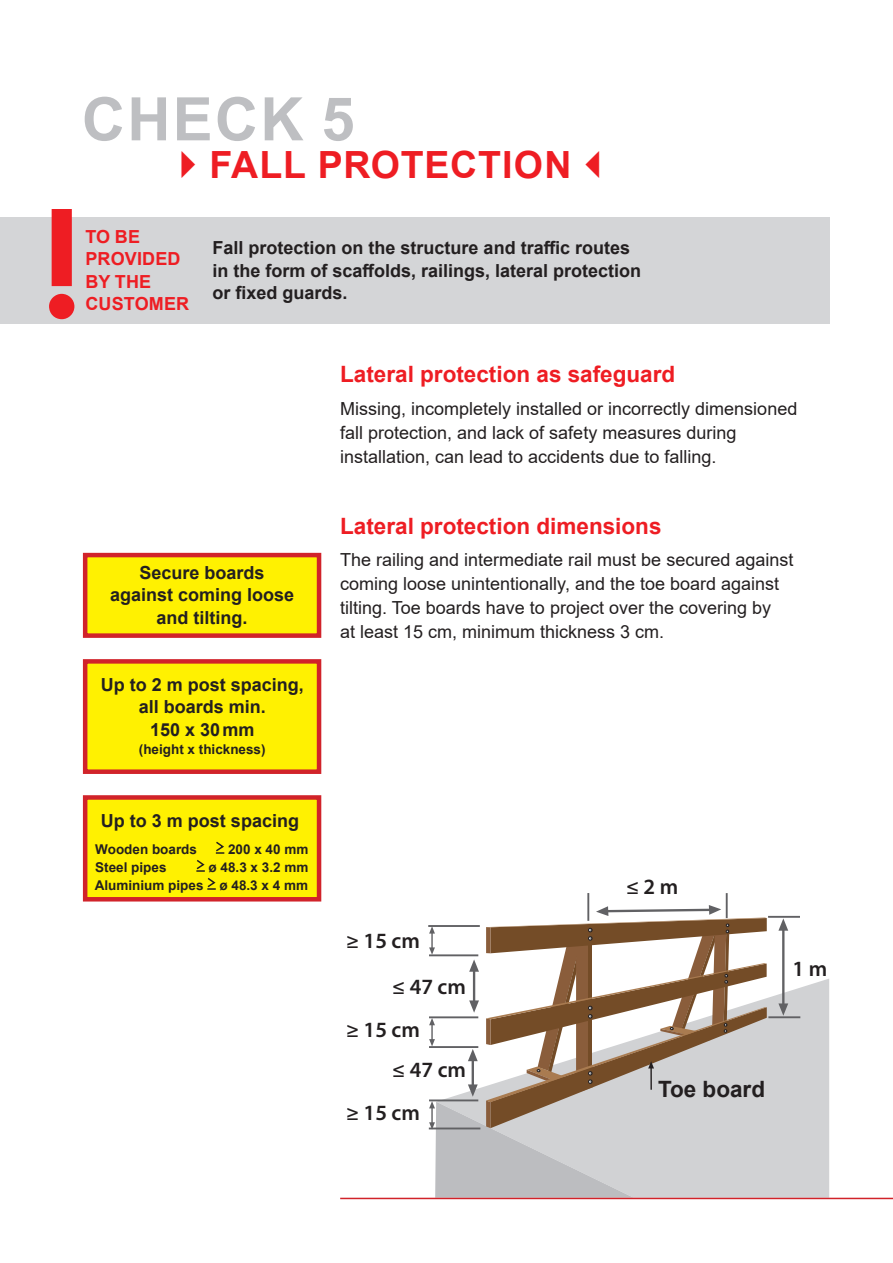
<style>
.page{position:relative;width:893px;height:1263px;background:#fff}
.page>*{position:absolute;margin:0;border:0;box-sizing:border-box;transform-origin:0 0}
.t1{font:600 143.4px "Futura ND";color:#ee1d23}
.t2{font:700 60px "Arial";letter-spacing:.035em;color:#bebfc2}
.t3{font:700 37.5px "Arial";letter-spacing:.02em;color:#ee1d23}
.t4{font:700 22.5px "Arial";color:#ee1d23}
.t5{font:700 22.5px "Arial";color:#231f20}
.t6{font:600 21.9px "Myriad Pro";color:#231f20}
.t7{font:18px/24px "Arial";color:#231f20}
.t8{font:700 18px/22.5px "Arial";color:#231f20;text-align:center}
.t9{font:700 18px/22.5px "Arial";letter-spacing:.01em;color:#ee1d23}
.t10{font:700 13.5px/18px "Arial";color:#231f20;text-align:right}
</style>
<div class="page">
<div style="left:0;top:217px;width:829px;height:106px;background:#d4d5d7"></div>
<div style="left:767px;top:978px;width:62px;height:220px;background:#d1d2d4"></div>
<svg style="left:778px;top:918px;width:10px;height:98px"></svg>
<hr style="left:428px;top:925px;width:52px;height:2px;background:#616164">
<hr style="left:768px;top:916px;width:32px;height:2px;background:#616164">
<hr style="left:768px;top:1016px;width:32px;height:2px;background:#616164">
<hr style="left:726px;top:893px;width:2px;height:25px;background:#616164">
<hr style="left:587px;top:893px;width:2px;height:28px;background:#616164">
<svg style="left:429px;top:905px;width:338px;height:293px"></svg>
<div style="left:83px;top:553px;width:238px;height:85px;background:#fff101;border:4px solid #d1232a"></div>
<div style="left:83px;top:659px;width:238px;height:115px;background:#fff101;border:4px solid #d1232a"></div>
<div style="left:83px;top:795px;width:238px;height:106px;background:#fff101;border:4px solid #d1232a"></div>
<svg style="left:196px;top:841px;width:29px;height:49px"></svg>
<hr style="left:340px;top:1198px;width:553px;height:1px;background:#d1232a">
<h2 class="t2" style="left:82px;top:77px;width:274px">CHECK 5</h2>
<h3 class="t3" style="left:210px;top:138px;width:363px">FALL PROTECTION</h3>
<h1 class="t1" style="left:41px;top:167px;width:42px">!</h1>
<p class="t9" style="left:85px;top:225px;width:97px">TO BE<br>PROVIDED<br>BY THE</p>
<p class="t9" style="left:85px;top:293px;width:105px">CUSTOMER</p>
<p class="t8" style="left:213px;top:237px;width:430px;text-align:left">Fall protection on the structure and traffic routes in the form of scaffolds, railings, lateral protection or fixed guards.</p>
<p class="t4" style="left:340px;top:358px;width:337px">Lateral protection as safeguard</p>
<p class="t7" style="left:340px;top:396px;width:459px">Missing, incompletely installed or incorrectly dimensioned fall protection, and lack of safety measures during installation, can lead to accidents due to falling.</p>
<p class="t8" style="left:110px;top:561px;width:186px">Secure boards against coming loose and tilting.</p>
<p class="t8" style="left:101px;top:673px;width:205px">Up to 2 m post spacing, all boards min.<br>150 x 30mm</p>
<p class="t10" style="left:139px;top:740px;width:128px">(height x thickness)</p>
<p class="t4" style="left:340px;top:510px;width:323px">Lateral protection dimensions</p>
<p class="t7" style="left:340px;top:548px;width:455px">The railing and intermediate rail must be secured against coming loose unintentionally, and the toe board against tilting. Toe boards have to project over the covering by<br>at least 15 cm, minimum thickness 3 cm.</p>
<p class="t8" style="left:101px;top:810px;width:200px">Up to 3 m post spacing</p>
<p class="t10" style="left:95px;top:840px;width:103px">Wooden boards</p>
<p class="t10" style="left:228px;top:840px;width:82px">200 x 40 mm</p>
<p class="t10" style="left:95px;top:858px;width:73px">Steel pipes</p>
<p class="t10" style="left:95px;top:858px;width:215px">ø 48.3 x 3.2 mm<br>Aluminium pipes ø 48.3 x 4 mm</p>
<p class="t6" style="left:346px;top:926px;width:75px">≥ 15 cm</p>
<p class="t6" style="left:392px;top:972px;width:75px">≤ 47 cm</p>
<p class="t6" style="left:346px;top:1016px;width:75px">≥ 15 cm</p>
<p class="t6" style="left:392px;top:1056px;width:75px">≤ 47 cm</p>
<p class="t6" style="left:346px;top:1099px;width:75px">≥ 15 cm</p>
<p class="t6" style="left:626px;top:873px;width:54px">≤ 2 m</p>
<p class="t6" style="left:792px;top:954px;width:36px">1 m</p>
<p class="t5" style="left:658px;top:1073px;width:109px">Toe board</p>
</div>
